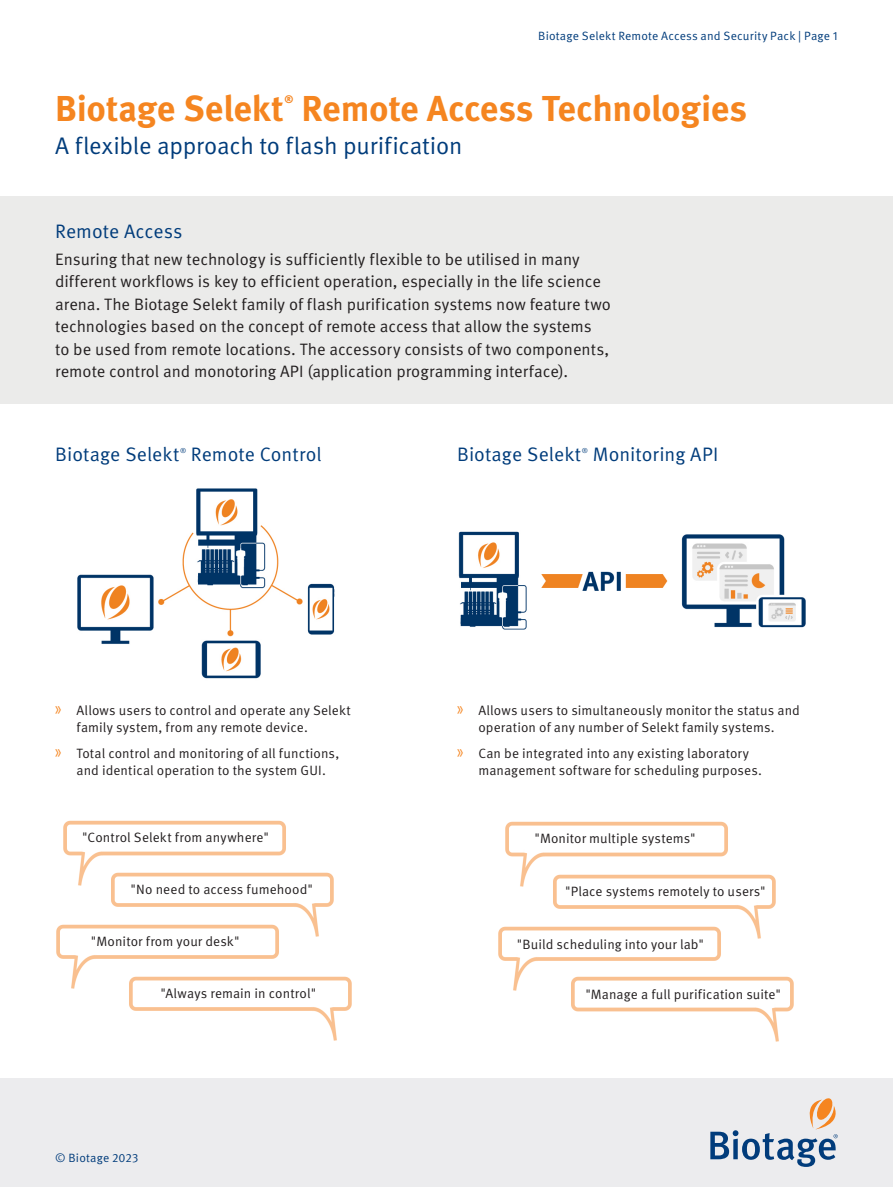
<style>
.page{position:relative;width:893px;height:1187px;background:#fff}
.page>*{position:absolute;margin:0;border:0;box-sizing:border-box;transform-origin:0 0}
.Heading_1{font:700 36px "Meta OT";letter-spacing:-.01em;color:#f58520}
.Heading_1_sub{font:24px "Meta OT Norm";letter-spacing:-.01em;color:#013c7b}
.Heading_2{font:19.5px "Meta OT Norm";letter-spacing:.005em;color:#013c7b}
.Preamble{font:16.5px/22.5px "Meta OT Norm";letter-spacing:-.005em;color:#231f20}
.Body{font:13.5px/17.2px "Meta OT Norm";letter-spacing:.01em;color:#231f20}
.t1{font:12px "Meta OT Norm";letter-spacing:.015em;color:#013c7b}
.Heading_1-2{font:700 10.8px "Meta OT";color:#f58520}
.Heading_2-2{font:7.05px "Meta OT Norm";color:#013c7b}
.s1{font-family:"Myriad Pro";font-size:20.25px;color:#f58520}
</style>
<div class="page">
<div style="left:0;top:1078px;width:893px;height:108px;background:#ececee"></div>
<svg style="left:710px;top:1098px;width:128px;height:68px"></svg>
<img style="left:63px;top:820px;width:223px;height:66px">
<div style="left:0;top:196px;width:893px;height:207px;background:#ebebea"></div>
<img style="left:110px;top:870px;width:224px;height:67px">
<img style="left:56px;top:922px;width:224px;height:67px">
<img style="left:128px;top:974px;width:224px;height:67px">
<img style="left:505px;top:821px;width:223px;height:66px">
<img style="left:552px;top:872px;width:224px;height:67px">
<img style="left:498px;top:924px;width:224px;height:67px">
<img style="left:570px;top:974px;width:224px;height:68px">
<img style="left:77px;top:488px;width:258px;height:191px">
<img style="left:458px;top:531px;width:348px;height:99px">
<p class="t1" style="left:538px;top:29px;width:301px">Biotage Selekt Remote Access and Security Pack | Page 1</p>
<p class="Heading_1" style="left:55px;top:87px;width:230px">Biotage Selekt</p>
<p class="Heading_1-2" style="left:284px;top:93px;width:11px">®</p>
<p class="Heading_1" style="left:301px;top:87px;width:447px">Remote Access Technologies</p>
<p class="Heading_1_sub" style="left:55px;top:132px;width:409px">A flexible approach to flash purification</p>
<p class="Heading_2" style="left:55px;top:220px;width:129px">Remote Access</p>
<p class="Preamble" style="left:55px;top:248px;width:557px">Ensuring that new technology is sufficiently flexible to be utilised in many different workflows is key to efficient operation, especially in the life science arena. The Biotage Selekt family of flash purification systems now feature two technologies based on the concept of remote access that allow the systems<br>to be used from remote locations. The accessory consists of two components, remote control and monotoring API (application programming interface).</p>
<p class="Heading_2" style="left:55px;top:443px;width:126px">Biotage Selekt</p>
<p class="Heading_2-2" style="left:180px;top:446px;width:8px">®</p>
<p class="Heading_2" style="left:191px;top:443px;width:132px">Remote Control</p>
<p class="Heading_2" style="left:457px;top:443px;width:126px">Biotage Selekt</p>
<p class="Heading_2-2" style="left:582px;top:446px;width:8px">®</p>
<p class="Heading_2" style="left:593px;top:443px;width:127px">Monitoring API</p>
<p class="Body" style="left:77px;top:702px;width:276px;text-indent:-21px"><span class="s1">»</span> Allows users to control and operate any Selekt family system, from any remote device.</p>
<p class="Body" style="left:55px;top:745px;width:286px;text-align:center"><span class="s1">»</span> Total control and monitoring of all functions, and identical operation to the system GUI.</p>
<p class="Body" style="left:82px;top:828px;width:188px">"Control Selekt from anywhere"</p>
<p class="Body" style="left:131px;top:881px;width:184px">"No need to access fumehood"</p>
<p class="Body" style="left:91px;top:932px;width:150px">"Monitor from your desk"</p>
<p class="Body" style="left:160px;top:985px;width:157px">"Always remain in control"</p>
<p class="t1" style="left:55px;top:1150px;width:85px">© Biotage 2023</p>
<p class="Body" style="left:457px;top:702px;width:344px;text-align:center"><span class="s1">»</span> Allows users to simultaneously monitor the status and operation of any number of Selekt family systems.</p>
<p class="Body" style="left:478px;top:745px;width:285px;text-indent:-21px"><span class="s1">»</span> Can be integrated into any existing laboratory management software for scheduling purposes.</p>
<p class="Body" style="left:534px;top:829px;width:163px">"Monitor multiple systems"</p>
<p class="Body" style="left:565px;top:883px;width:202px">"Place systems remotely to users"</p>
<p class="Body" style="left:517px;top:935px;width:188px">"Build scheduling into your lab"</p>
<p class="Body" style="left:585px;top:986px;width:197px">"Manage a full purification suite"</p>
</div>
